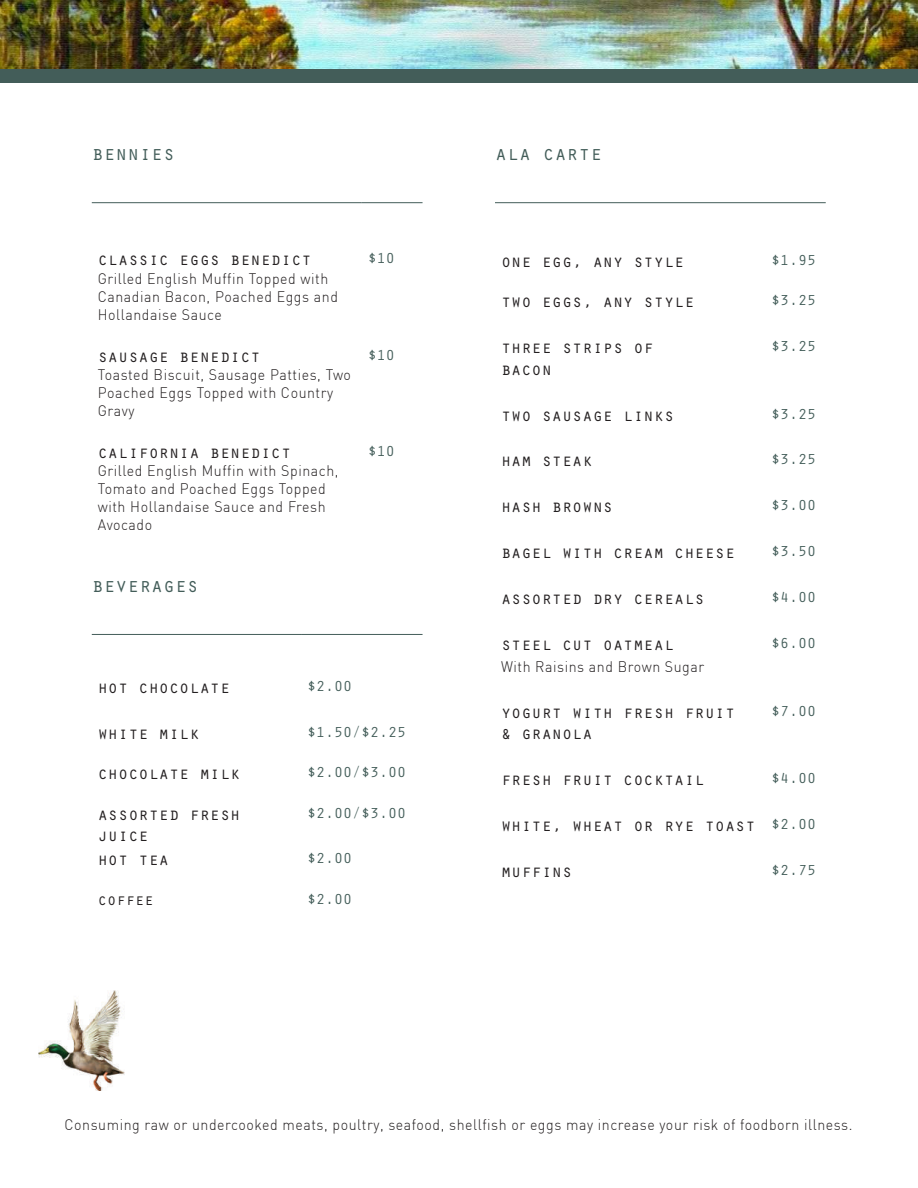
<style>
.page{position:relative;width:918px;height:1188px;background:#fff}
.page>*{position:absolute;margin:0;border:0;box-sizing:border-box;transform-origin:0 0}
.t1{font:21px "Orator Std";color:#435d59;scale:.94 1}
.t2{font:18px/21.9px "Orator Std";color:#231f20;scale:.94 1}
.t3{font:16.5px "Orator Std";color:#231f20;scale:.94 1}
.t4{font:300 15px/18px "DIN";letter-spacing:.04em;color:#231f20;scale:.94 1}
.t5{font:15px "Orator Std";color:#435d59}
.s1{font-size:15px;color:#435d59}
</style>
<div class="page">
<img style="left:38px;top:990px;width:86px;height:101px">
<div style="left:0;top:69px;width:918px;height:13px;background:#435d59"></div>
<img style="left:0;top:0;width:918px;height:69px">
<hr style="left:495px;top:202px;width:270px;height:1px;background:#435d59">
<hr style="left:765px;top:202px;width:61px;height:1px;background:#435d59">
<hr style="left:92px;top:634px;width:209px;height:1px;background:#435d59">
<hr style="left:301px;top:634px;width:122px;height:1px;background:#435d59">
<hr style="left:92px;top:202px;width:270px;height:1px;background:#435d59">
<hr style="left:362px;top:202px;width:61px;height:1px;background:#435d59">
<h1 class="t1" style="left:92px;top:138px;width:90px">bennies</h1>
<p class="t2" style="left:98px;top:248px;width:229px">classic eggs benedict</p>
<p class="t4" style="left:98px;top:269px;width:257px">Grilled English Muffin Topped with<br>Canadian Bacon, Poached Eggs and<br>Hollandaise Sauce</p>
<p class="t2" style="left:98px;top:344px;width:175px">sausage benedict</p>
<p class="t4" style="left:98px;top:365px;width:271px">Toasted Biscuit, Sausage Patties, Two<br>Poached Eggs Topped with Country<br>Gravy</p>
<p class="t2" style="left:98px;top:440px;width:207px">california benedict</p>
<p class="t4" style="left:98px;top:462px;width:258px">Grilled English Muffin with Spinach,<br>Tomato and Poached Eggs Topped with Hollandaise Sauce and Fresh<br>Avocado</p>
<p class="t5" style="left:368px;top:248px;width:29px">$10</p>
<p class="t5" style="left:368px;top:344px;width:29px">$10</p>
<p class="t5" style="left:368px;top:440px;width:29px">$10</p>
<h1 class="t1" style="left:92px;top:570px;width:115px">beverages</h1>
<p class="t2" style="left:98px;top:675px;width:142px">hot chocolate</p>
<p class="t5" style="left:307px;top:675px;width:46px">$2.00</p>
<p class="t2" style="left:98px;top:721px;width:110px">white milk</p>
<p class="t5" style="left:307px;top:721px;width:100px">$1.50/$2.25</p>
<p class="t2" style="left:98px;top:762px;width:153px">chocolate milk</p>
<p class="t5" style="left:307px;top:762px;width:100px">$2.00/$3.00</p>
<p class="t2" style="left:98px;top:802px;width:153px">assorted fresh juice</p>
<p class="t5" style="left:307px;top:802px;width:100px">$2.00/$3.00</p>
<p class="t2" style="left:98px;top:848px;width:77px">hot tea</p>
<p class="t5" style="left:307px;top:848px;width:46px">$2.00</p>
<p class="t3" style="left:98px;top:888px;width:61px">coffee</p>
<p class="t5" style="left:307px;top:888px;width:46px">$2.00</p>
<h1 class="t1" style="left:495px;top:138px;width:115px">ala carte</h1>
<p class="t2" style="left:501px;top:249px;width:197px">one egg, any style</p>
<p class="t5" style="left:771px;top:249px;width:46px">$1.95</p>
<p class="t2" style="left:501px;top:289px;width:207px">two eggs, any style</p>
<p class="t5" style="left:771px;top:289px;width:46px">$3.25</p>
<p class="t2" style="left:501px;top:335px;width:164px">three strips of bacon</p>
<p class="t5" style="left:771px;top:335px;width:46px">$3.25</p>
<p class="t2" style="left:501px;top:403px;width:186px">two sausage links</p>
<p class="t5" style="left:771px;top:403px;width:46px">$3.25</p>
<p class="t2" style="left:501px;top:449px;width:99px">ham steak</p>
<p class="t5" style="left:771px;top:449px;width:46px">$3.25</p>
<p class="t2" style="left:501px;top:494px;width:121px">hash browns</p>
<p class="t5" style="left:771px;top:494px;width:46px">$3.00</p>
<p class="t2" style="left:501px;top:540px;width:251px">bagel with cream cheese</p>
<p class="t5" style="left:771px;top:540px;width:46px">$3.50</p>
<p class="t2" style="left:501px;top:586px;width:218px">assorted dry cereals</p>
<p class="t5" style="left:771px;top:586px;width:46px">$4.00</p>
<p class="t2" style="left:501px;top:632px;width:186px">steel cut oatmeal</p>
<p class="t4" style="left:501px;top:657px;width:218px">With Raisins and Brown Sugar</p>
<p class="t5" style="left:771px;top:632px;width:46px">$6.00</p>
<p class="t2" style="left:501px;top:700px;width:251px">yogurt with fresh fruit &amp; granola</p>
<p class="t5" style="left:771px;top:700px;width:46px">$7.00</p>
<p class="t2" style="left:501px;top:768px;width:218px">fresh fruit cocktail</p>
<p class="t5" style="left:771px;top:768px;width:46px">$4.00</p>
<p class="t2" style="left:501px;top:813px;width:337px">white, wheat or rye toast <span class="s1">$2.00</span></p>
<p class="t2" style="left:501px;top:859px;width:77px">muffins</p>
<p class="t5" style="left:771px;top:859px;width:46px">$2.75</p>
<p class="t4" style="left:65px;top:1116px;width:840px">Consuming raw or undercooked meats, poultry, seafood, shellfish or eggs may increase your risk of foodborn illness.</p>
</div>
